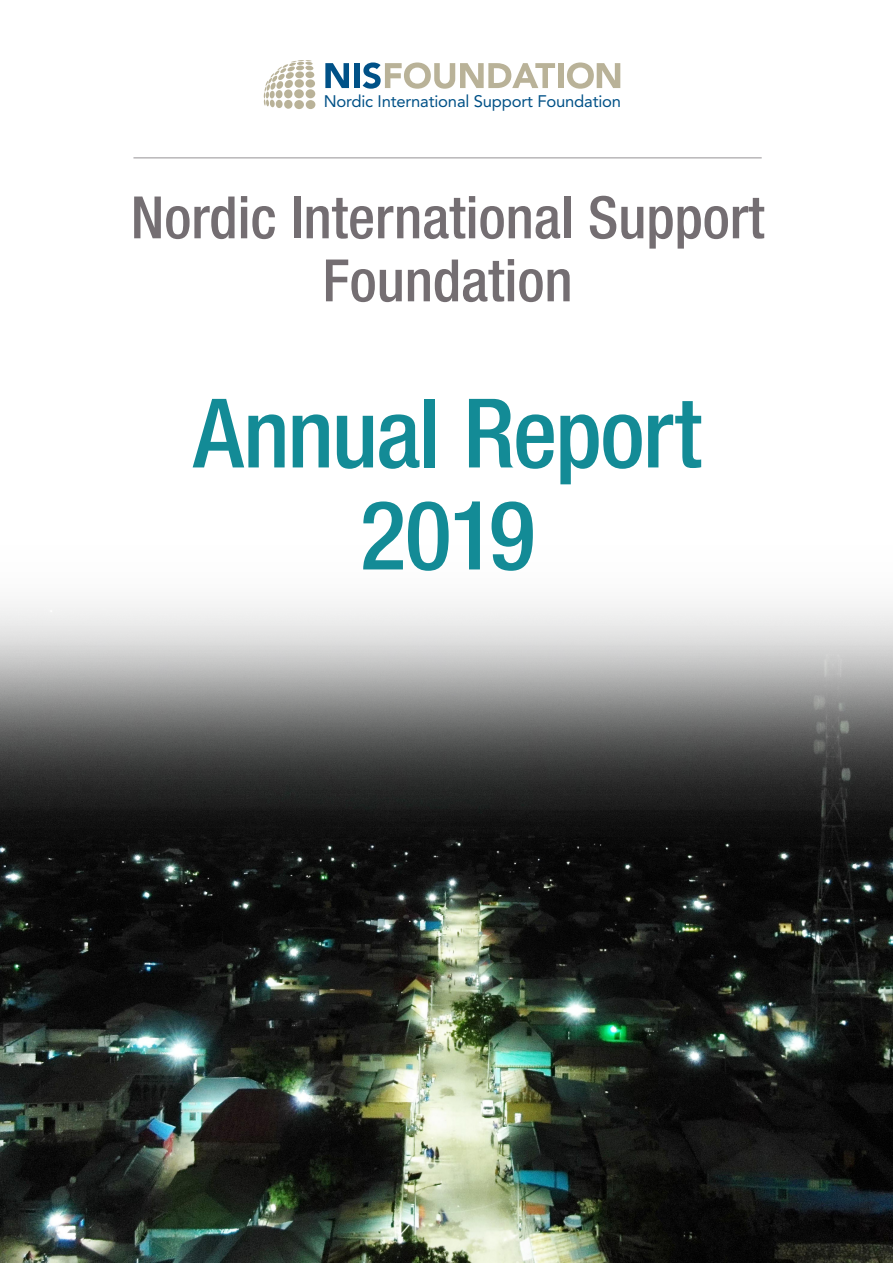
<style>
.page{position:relative;width:893px;height:1263px;background:#fff}
.page>*{position:absolute;margin:0;border:0;box-sizing:border-box;transform-origin:0 0}
.t1{font:500 condensed 96px "Helvetica Neue";letter-spacing:-.02em;color:#138b96}
.t2{font:500 condensed 58.5px/63px "Helvetica Neue";color:#746e72;text-align:center}
.t3{font:16.65px "Avenir";letter-spacing:-.01em;color:#005187}
</style>
<div class="page">
<img style="left:0;top:604px;width:893px;height:659px">
<svg style="left:325px;top:63px;width:24px;height:25px"></svg>
<div style="left:354px;top:63px;width:5px;height:25px;background:#005187"></div>
<svg style="left:363px;top:62px;width:192px;height:27px"></svg>
<div style="left:558px;top:63px;width:5px;height:25px;background:#b9b298"></div>
<svg style="left:567px;top:62px;width:53px;height:27px"></svg>
<svg style="left:294px;top:100px;width:10px;height:9px"></svg>
<div style="left:306px;top:100px;width:9px;height:9px;background:#b9b298;border-radius:50%"></div>
<div style="left:306px;top:89px;width:9px;height:9px;background:#b9b298;border-radius:50%"></div>
<svg style="left:306px;top:79px;width:9px;height:9px"></svg>
<div style="left:305px;top:65px;width:9px;height:6px;background:#ecebe4;border-radius:50%"></div>
<svg style="left:264px;top:60px;width:49px;height:47px"></svg>
<hr style="left:133px;top:157px;width:629px;height:2px;background:#b9b7b9">
<p class="t3" style="left:324px;top:91px;width:299px">Nordic International Support Foundation</p>
<p class="t2" style="left:131px;top:185px;width:635px">Nordic International Support<br>Foundation</p>
<p class="t1" style="left:193px;top:376px;width:510px">Annual Report</p>
<p class="t1" style="left:360px;top:478px;width:177px">2019</p>
</div>
